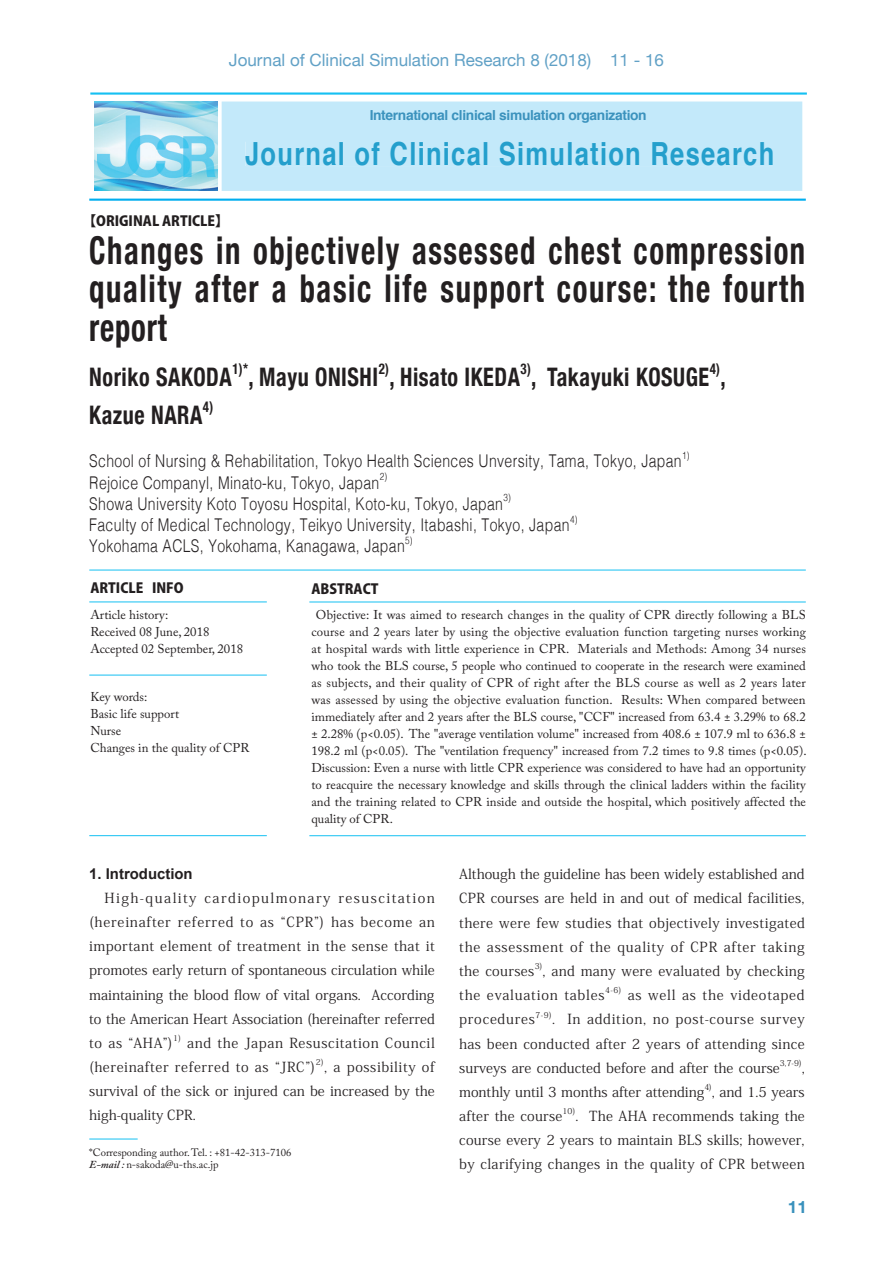
<style>
.page{position:relative;width:893px;height:1263px;background:#fff}
.page>*{position:absolute;margin:0;border:0;box-sizing:border-box;transform-origin:0 0}
.t1{font:700 condensed 38.25px/38.2px "Helvetica Neue";letter-spacing:.055em;color:#231f20;text-align:justify;scale:.8 1}
.t2{font:700 31.95px "Helvetica";letter-spacing:.05em;color:#3b92bd;scale:.8 1}
.t3{font:700 condensed 25.5px "Helvetica Neue";letter-spacing:.025em;color:#231f20;scale:.87 1}
.t4{font:300 17.55px "Helvetica";letter-spacing:.025em;color:#231f20;scale:.8 1}
.t5{font:16.95px "Helvetica Neue";color:#61a1c6}
.t6{font:700 16.95px "Helvetica Neue";color:#3b92bd}
.t7{font:700 14.85px "Arial";color:#231f20}
.t8{font:700 condensed 14.85px "Helvetica Neue";color:#231f20;scale:.87 1}
.t9{font:13.8px/24.2px "Koz Min Pr 6 N";letter-spacing:.025em;color:#231f20;text-align:justify}
.t10{font:13.8px/24.2px "Koz Min Pr 6 N";letter-spacing:.045em;color:#231f20}
.t11{font:13.8px "Koz Min Pr 6 N";color:#231f20}
.t12{font:700 13.8px "Helvetica";letter-spacing:-.025em;color:#3b92bd}
.t13{font:800 13.8px "Koz Go Pro";color:#231f20}
.t14{font:13.8px "Koz Min Pr 6 N";letter-spacing:.055em;color:#231f20}
.t15{font:13.8px "Koz Min Pr 6 N";letter-spacing:.05em;color:#231f20}
.t16{font:12.75px/17px "Adobe Caslon Pro";color:#231f20}
.t17{font:10.65px/11.7px "Adobe Caslon Pro";color:#231f20}
.t18{font:300 10.2px "Helvetica";color:#231f20;scale:.8 1}
.t19{font:8.1px "Koz Min Pr 6 N";color:#231f20}
.s1{font-weight:600;font-style:italic}
</style>
<div class="page">
<hr style="left:89px;top:570px;width:717px;height:1px;background:#15c0f2">
<hr style="left:89px;top:602px;width:178px;height:1px;background:#15c0f2">
<hr style="left:309px;top:602px;width:497px;height:1px;background:#15c0f2">
<hr style="left:89px;top:675px;width:178px;height:1px;background:#15c0f2">
<hr style="left:89px;top:835px;width:178px;height:1px;background:#15c0f2">
<hr style="left:309px;top:835px;width:497px;height:1px;background:#15c0f2">
<hr style="left:89px;top:1139px;width:49px;height:1px;background:#15c0f2">
<div style="left:222px;top:102px;width:580px;height:89px;background:#c3e9fa"></div>
<div style="left:246px;top:142px;width:527px;height:24px;background:#c3e9fa"></div>
<hr style="left:90px;top:92px;width:717px;height:3px;background:#15c0f2">
<hr style="left:89px;top:199px;width:717px;height:2px;background:#00aeef">
<img style="left:95px;top:102px;width:123px;height:89px">
<h3 class="t5" style="left:229px;top:48px;width:437px">Journal of Clinical Simulation Research 8 (2018) 11 - 16</h3>
<p class="t12" style="left:370px;top:104px;width:279px">International clinical simulation organization</p>
<h2 class="t2" style="left:245px;top:128px;width:663px">Journal of Clinical Simulation Research</h2>
<p class="t13" style="left:82px;top:211px;width:148px">【ORIGINAL ARTICLE】</p>
<h1 class="t1" style="left:89px;top:229px;width:896px">Changes in objectively assessed chest compression quality after a basic life support course: the fourth report</h1>
<h3 class="t3" style="left:89px;top:356px;width:165px">Noriko SAKODA</h3>
<p class="t8" style="left:232px;top:356px;width:20px">1)*</p>
<h3 class="t3" style="left:248px;top:356px;width:550px">, Mayu ONISHI , Hisato IKEDA , Takayuki KOSUGE ,</h3>
<p class="t8" style="left:379px;top:356px;width:13px">2)</p>
<p class="t8" style="left:521px;top:356px;width:13px">3)</p>
<p class="t8" style="left:710px;top:356px;width:13px">4)</p>
<h3 class="t3" style="left:89px;top:394px;width:131px">Kazue NARA</h3>
<p class="t8" style="left:203px;top:394px;width:13px">4)</p>
<h3 class="t4" style="left:89px;top:446px;width:742px">School of Nursing &amp; Rehabilitation, Tokyo Health Sciences Unversity, Tama, Tokyo, Japan</h3>
<p class="t18" style="left:682px;top:447px;width:11px">1)</p>
<h3 class="t4" style="left:89px;top:467px;width:364px">Rejoice Companyl, Minato-ku, Tokyo, Japan</h3>
<p class="t18" style="left:380px;top:468px;width:11px">2)</p>
<h3 class="t4" style="left:89px;top:489px;width:519px">Showa University Koto Toyosu Hospital, Koto-ku, Tokyo, Japan</h3>
<p class="t18" style="left:503px;top:489px;width:11px">3)</p>
<h3 class="t4" style="left:89px;top:510px;width:602px">Faculty of Medical Technology, Teikyo University, Itabashi, Tokyo, Japan</h3>
<p class="t18" style="left:570px;top:510px;width:11px">4)</p>
<h3 class="t4" style="left:89px;top:531px;width:396px">Yokohama ACLS, Yokohama, Kanagawa, Japan</h3>
<p class="t18" style="left:405px;top:532px;width:11px">5)</p>
<p class="t13" style="left:90px;top:579px;width:95px">ARTICLE INFO</p>
<p class="t13" style="left:311px;top:580px;width:69px">ABSTRACT</p>
<p class="t16" style="left:90px;top:606px;width:154px">Article history:<br>Received 08 June, 2018<br>Accepted 02 September, 2018</p>
<p class="t16" style="left:90px;top:688px;width:160px">Key words:<br>Basic life support<br>Nurse<br>Changes in the quality of CPR</p>
<p class="t16" style="left:311px;top:606px;width:497px;text-align:justify;text-indent:4px">Objective: It was aimed to research changes in the quality of CPR directly following a BLS course and 2 years later by using the objective evaluation function targeting nurses working at hospital wards with little experience in CPR. Materials and Methods: Among 34 nurses who took the BLS course, 5 people who continued to cooperate in the research were examined as subjects, and their quality of CPR of right after the BLS course as well as 2 years later was assessed by using the objective evaluation function. Results: When compared between immediately after and 2 years after the BLS course, "CCF" increased from 63.4 ± 3.29% to 68.2 ± 2.28% (p&lt;0.05). The "average ventilation volume" increased from 408.6 ± 107.9 ml to 636.8 ± 198.2 ml (p&lt;0.05). The "ventilation frequency" increased from 7.2 times to 9.8 times (p&lt;0.05).<br>Discussion: Even a nurse with little CPR experience was considered to have had an opportunity to reacquire the necessary knowledge and skills through the clinical ladders within the facility and the training related to CPR inside and outside the hospital, which positively affected the quality of CPR.</p>
<p class="t7" style="left:89px;top:864px;width:105px">1. Introduction</p>
<p class="t9" style="left:89px;top:886px;width:347px">　High-quality cardiopulmonary resuscitation (hereinafter referred to as “CPR”) has become an important element of treatment in the sense that it promotes early return of spontaneous circulation while maintaining the blood flow of vital organs. According to the American Heart Association (hereinafter referred to as “AHA”)</p>
<p class="t19" style="left:173px;top:1033px;width:9px">1)</p>
<p class="t10" style="left:89px;top:1031px;width:347px;text-indent:98px">and the Japan Resuscitation Council (hereinafter referred to as “JRC”)</p>
<p class="t19" style="left:316px;top:1058px;width:9px">2)</p>
<p class="t9" style="left:89px;top:1055px;width:347px;text-indent:235px">, a possibility of survival of the sick or injured can be increased by the high-quality CPR.</p>
<p class="t17" style="left:89px;top:1147px;width:204px">*Corresponding author. Tel. : +81-42-313-7106<br><span class="s1">E-mail :</span> n-sakoda@u-ths.ac.jp</p>
<p class="t9" style="left:459px;top:862px;width:347px">Although the guideline has been widely established and CPR courses are held in and out of medical facilities, there were few studies that objectively investigated the assessment of the quality of CPR after taking the courses</p>
<p class="t19" style="left:535px;top:962px;width:9px">3)</p>
<p class="t9" style="left:459px;top:959px;width:347px;text-indent:83px">, and many were evaluated by checking the evaluation tables</p>
<p class="t19" style="left:605px;top:986px;width:18px">4-6)</p>
<p class="t14" style="left:628px;top:987px;width:178px">as well as the videotaped</p>
<p class="t15" style="left:459px;top:1011px;width:77px">procedures</p>
<p class="t19" style="left:536px;top:1010px;width:18px">7-9)</p>
<p class="t9" style="left:459px;top:1007px;width:347px;text-indent:93px">. In addition, no post-course survey has been conducted after 2 years of attending since surveys are conducted before and after the course</p>
<p class="t19" style="left:780px;top:1058px;width:23px">3,7-9)</p>
<p class="t9" style="left:802px;top:1056px;width:5px">,</p>
<p class="t11" style="left:459px;top:1084px;width:247px">monthly until 3 months after attending</p>
<p class="t19" style="left:704px;top:1082px;width:9px">4)</p>
<p class="t11" style="left:712px;top:1084px;width:94px">, and 1.5 years</p>
<p class="t9" style="left:459px;top:1104px;width:105px">after the course</p>
<p class="t19" style="left:562px;top:1107px;width:14px">10)</p>
<p class="t9" style="left:459px;top:1104px;width:347px;text-indent:116px">. The AHA recommends taking the course every 2 years to maintain BLS skills; however, by clarifying changes in the quality of CPR between</p>
<h3 class="t6" style="left:788px;top:1193px;width:20px">11</h3>
</div>
